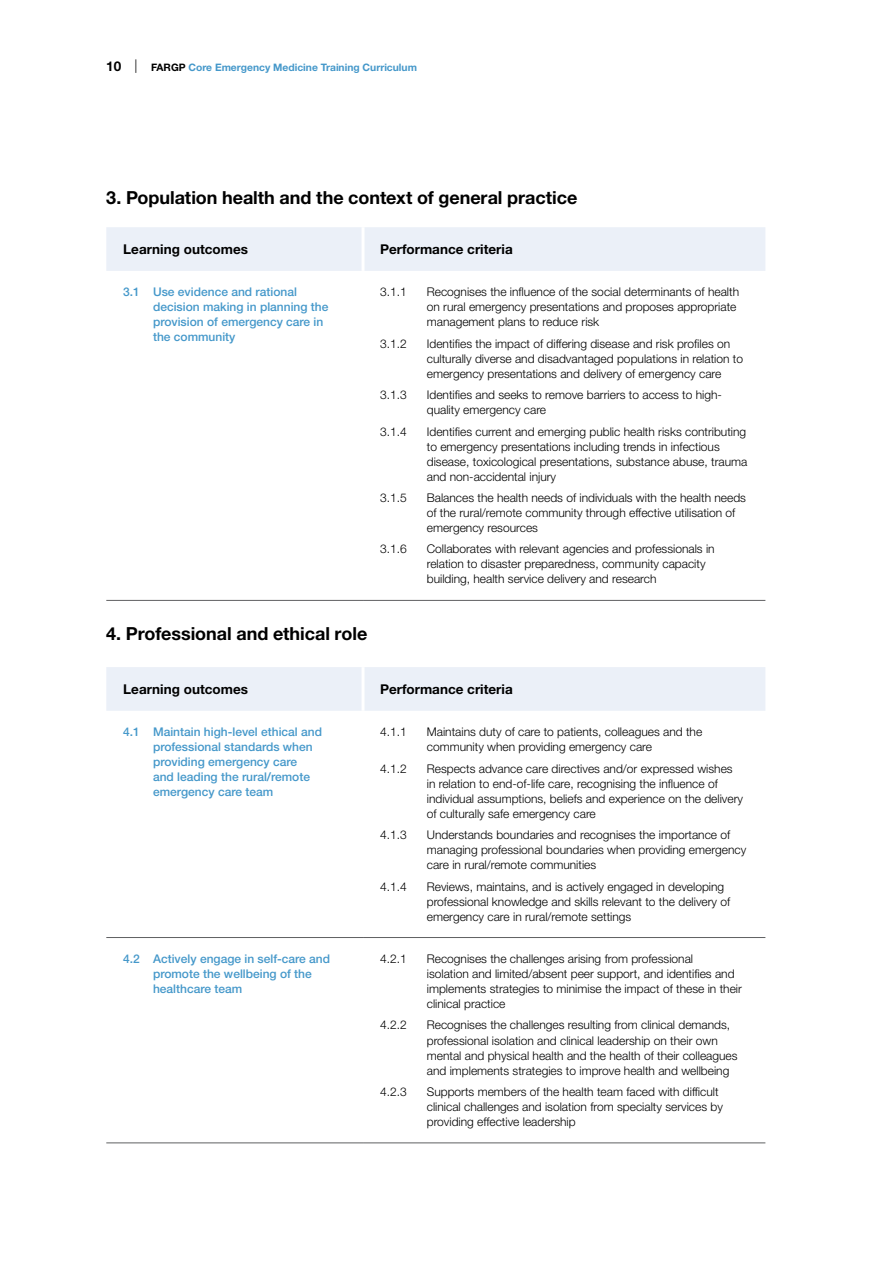
<style>
.page{position:relative;width:893px;height:1263px;background:#fff}
.page>*{position:absolute;margin:0;border:0;box-sizing:border-box;transform-origin:0 0}
.t1{font:700 18px "Helvetica Neue LT Std";letter-spacing:-.005em;color:#000}
.t2{font:700 13.5px "Helvetica Neue LT Std";color:#000}
.t3{font:300 12px/15px "Helvetica Neue LT Std";color:#000}
.t4{font:500 12px/15px "Helvetica Neue LT Std";color:#4598ca}
.t5{font:700 10.2px "Helvetica Neue LT Std";color:#4598ca}
.s1{font-size:13.5px;color:#000}
.s2{font-weight:300;font-size:13.5px;color:#000}
.s3{color:#000}
</style>
<div class="page">
<div style="left:106px;top:227px;width:659px;height:44px;background:#ebf0f8"></div>
<hr style="left:106px;top:600px;width:257px;height:1px;background:#5f6062">
<hr style="left:363px;top:600px;width:402px;height:1px;background:#5f6062">
<hr style="left:362px;top:227px;width:3px;height:44px;background:#fff">
<div style="left:106px;top:667px;width:659px;height:44px;background:#ebf0f8"></div>
<hr style="left:106px;top:937px;width:257px;height:1px;background:#5f6062">
<hr style="left:363px;top:937px;width:402px;height:1px;background:#5f6062">
<hr style="left:106px;top:1142px;width:257px;height:1px;background:#5f6062">
<hr style="left:363px;top:1142px;width:402px;height:1px;background:#5f6062">
<hr style="left:362px;top:667px;width:3px;height:44px;background:#fff">
<p class="t5" style="left:106px;top:61px;width:312px"><span class="s1">10</span> <span class="s2">|</span> <span class="s3">FARGP</span> Core Emergency Medicine Training Curriculum</p>
<h1 class="t1" style="left:106px;top:187px;width:473px">3. Population health and the context of general practice</h1>
<p class="t2" style="left:123px;top:241px;width:126px">Learning outcomes</p>
<p class="t2" style="left:380px;top:241px;width:134px">Performance criteria</p>
<p class="t4" style="left:153px;top:285px;width:177px;text-indent:-30px">3.1 Use evidence and rational decision making in planning the provision of emergency care in the community</p>
<p class="t3" style="left:380px;top:284px;width:28px">3.1.1</p>
<p class="t3" style="left:427px;top:284px;width:314px">Recognises the influence of the social determinants of health on rural emergency presentations and proposes appropriate management plans to reduce risk</p>
<p class="t3" style="left:380px;top:336px;width:28px">3.1.2</p>
<p class="t3" style="left:427px;top:336px;width:318px">Identifies the impact of differing disease and risk profiles on culturally diverse and disadvantaged populations in relation to emergency presentations and delivery of emergency care</p>
<p class="t3" style="left:380px;top:387px;width:28px">3.1.3</p>
<p class="t3" style="left:427px;top:387px;width:297px">Identifies and seeks to remove barriers to access to high&shy;quality emergency care</p>
<p class="t3" style="left:380px;top:424px;width:28px">3.1.4</p>
<p class="t3" style="left:427px;top:424px;width:322px">Identifies current and emerging public health risks contributing to emergency presentations including trends in infectious disease, toxicological presentations, substance abuse, trauma and non-accidental injury</p>
<p class="t3" style="left:380px;top:490px;width:28px">3.1.5</p>
<p class="t3" style="left:427px;top:490px;width:321px">Balances the health needs of individuals with the health needs of the rural/remote community through effective utilisation of emergency resources</p>
<p class="t3" style="left:380px;top:541px;width:28px">3.1.6</p>
<p class="t3" style="left:427px;top:541px;width:289px">Collaborates with relevant agencies and professionals in relation to disaster preparedness, community capacity building, health service delivery and research</p>
<h1 class="t1" style="left:106px;top:622px;width:263px">4. Professional and ethical role</h1>
<p class="t2" style="left:123px;top:681px;width:126px">Learning outcomes</p>
<p class="t2" style="left:380px;top:681px;width:134px">Performance criteria</p>
<p class="t4" style="left:153px;top:724px;width:170px;text-indent:-30px">4.1 Maintain high-level ethical and professional standards when providing emergency care<br>and leading the rural/remote emergency care team</p>
<p class="t3" style="left:380px;top:724px;width:28px">4.1.1</p>
<p class="t3" style="left:427px;top:724px;width:277px">Maintains duty of care to patients, colleagues and the community when providing emergency care</p>
<p class="t3" style="left:380px;top:761px;width:28px">4.1.2</p>
<p class="t3" style="left:427px;top:761px;width:318px">Respects advance care directives and/or expressed wishes in relation to end-of-life care, recognising the influence of individual assumptions, beliefs and experience on the delivery of culturally safe emergency care</p>
<p class="t3" style="left:380px;top:827px;width:28px">4.1.3</p>
<p class="t3" style="left:427px;top:827px;width:321px">Understands boundaries and recognises the importance of managing professional boundaries when providing emergency care in rural/remote communities</p>
<p class="t3" style="left:380px;top:878px;width:28px">4.1.4</p>
<p class="t3" style="left:427px;top:878px;width:305px">Reviews, maintains, and is actively engaged in developing professional knowledge and skills relevant to the delivery of emergency care in rural/remote settings</p>
<p class="t4" style="left:153px;top:951px;width:178px;text-indent:-30px">4.2 Actively engage in self-care and promote the wellbeing of the healthcare team</p>
<p class="t3" style="left:380px;top:951px;width:28px">4.2.1</p>
<p class="t3" style="left:427px;top:951px;width:317px">Recognises the challenges arising from professional<br>isolation and limited/absent peer support, and identifies and implements strategies to minimise the impact of these in their clinical practice</p>
<p class="t3" style="left:380px;top:1017px;width:28px">4.2.2</p>
<p class="t3" style="left:427px;top:1017px;width:312px">Recognises the challenges resulting from clinical demands, professional isolation and clinical leadership on their own mental and physical health and the health of their colleagues and implements strategies to improve health and wellbeing</p>
<p class="t3" style="left:380px;top:1084px;width:28px">4.2.3</p>
<p class="t3" style="left:427px;top:1084px;width:298px">Supports members of the health team faced with difficult clinical challenges and isolation from specialty services by providing effective leadership</p>
</div>
